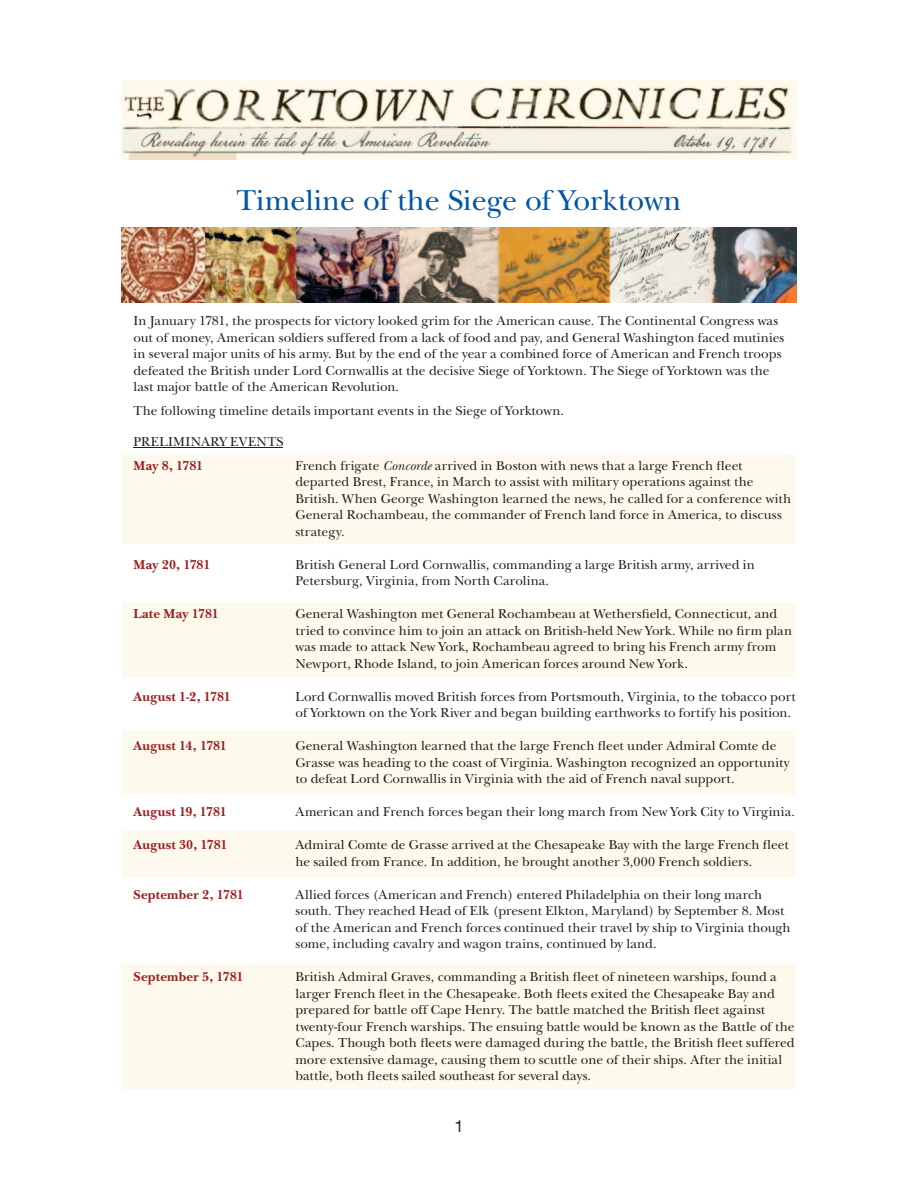
<style>
.page{position:relative;width:918px;height:1188px;background:#fff}
.page>*{position:absolute;margin:0;border:0;box-sizing:border-box;transform-origin:0 0}
.t1{font:30px "New Baskerville";color:#0155a5}
.t2{font:16.5px "Helvetica Neue LT Std";color:#231f20}
.t3{font:13.5px/16.5px "New Baskerville";letter-spacing:.005em;color:#231f20}
.t4{font:13.5px/16.5px "New Baskerville";letter-spacing:.005em;color:#221d1b}
.t5{font:700 13.5px "New Baskerville";letter-spacing:.015em;color:#9d1e21}
.t6{font:700 13.5px "New Baskerville";letter-spacing:.015em;color:#9c1e21}
.s1{font-style:italic}
</style>
<div class="page">
<div style="left:122px;top:455px;width:674px;height:89px;background:#fdfaed"></div>
<img style="left:122px;top:81px;width:674px;height:78px">
<img style="left:122px;top:228px;width:674px;height:75px">
<hr style="left:134px;top:447px;width:149px;height:1px;background:#231f20">
<div style="left:122px;top:603px;width:674px;height:75px;background:#fdfaed"></div>
<div style="left:134px;top:608px;width:83px;height:14px;background:#fdfaed"></div>
<div style="left:219px;top:609px;width:558px;height:13px;background:#fdfaed"></div>
<div style="left:296px;top:625px;width:496px;height:13px;background:#fdfaed"></div>
<div style="left:295px;top:642px;width:481px;height:13px;background:#fdfaed"></div>
<div style="left:296px;top:658px;width:391px;height:13px;background:#fdfaed"></div>
<div style="left:122px;top:730px;width:674px;height:65px;background:#fdfaed"></div>
<div style="left:133px;top:740px;width:93px;height:14px;background:#fdfaed"></div>
<div style="left:227px;top:741px;width:549px;height:13px;background:#fdfaed"></div>
<div style="left:296px;top:757px;width:494px;height:13px;background:#fdfaed"></div>
<div style="left:296px;top:774px;width:438px;height:13px;background:#fdfaed"></div>
<div style="left:122px;top:831px;width:674px;height:46px;background:#fdfaed"></div>
<div style="left:133px;top:839px;width:93px;height:14px;background:#fdfaed"></div>
<div style="left:228px;top:840px;width:561px;height:13px;background:#fdfaed"></div>
<div style="left:296px;top:856px;width:455px;height:13px;background:#fdfaed"></div>
<div style="left:122px;top:964px;width:674px;height:126px;background:#fdfaed"></div>
<div style="left:134px;top:971px;width:108px;height:14px;background:#fdfaed"></div>
<div style="left:244px;top:972px;width:533px;height:13px;background:#fdfaed"></div>
<div style="left:296px;top:988px;width:479px;height:13px;background:#fdfaed"></div>
<div style="left:296px;top:1005px;width:469px;height:13px;background:#fdfaed"></div>
<div style="left:296px;top:1021px;width:499px;height:13px;background:#fdfaed"></div>
<div style="left:296px;top:1038px;width:499px;height:13px;background:#fdfaed"></div>
<div style="left:296px;top:1054px;width:486px;height:13px;background:#fdfaed"></div>
<div style="left:296px;top:1071px;width:294px;height:13px;background:#fdfaed"></div>
<h1 class="t1" style="left:237px;top:183px;width:446px">Timeline of the Siege of Yorktown</h1>
<p class="t3" style="left:134px;top:313px;width:652px">In January 1781, the prospects for victory looked grim for the American cause. The Continental Congress was out of money, American soldiers suffered from a lack of food and pay, and General Washington faced mutinies in several major units of his army. But by the end of the year a combined force of American and French troops defeated the British under Lord Cornwallis at the decisive Siege of Yorktown. The Siege of Yorktown was the last major battle of the American Revolution.</p>
<p class="t3" style="left:134px;top:403px;width:432px">The following timeline details important events in the Siege of Yorktown.</p>
<p class="t3" style="left:134px;top:434px;width:151px">PRELIMINARY EVENTS</p>
<p class="t5" style="left:134px;top:457px;width:71px">May 8, 1781</p>
<p class="t3" style="left:296px;top:457px;width:497px">French frigate <span class="s1">Concorde</span> arrived in Boston with news that a large French fleet departed Brest, France, in March to assist with military operations against the British. When George Washington learned the news, he called for a conference with General Rochambeau, the commander of French land force in America, to discuss strategy.</p>
<p class="t5" style="left:134px;top:556px;width:78px">May 20, 1781</p>
<p class="t3" style="left:296px;top:556px;width:461px">British General Lord Cornwallis, commanding a large British army, arrived in<br>Petersburg, Virginia, from North Carolina.</p>
<p class="t6" style="left:134px;top:606px;width:87px">Late May 1781</p>
<p class="t4" style="left:296px;top:606px;width:498px">General Washington met General Rochambeau at Wethersfield, Connecticut, and tried to convince him to join an attack on British-held New York. While no firm plan was made to attack New York, Rochambeau agreed to bring his French army from Newport, Rhode Island, to join American forces around New York.</p>
<p class="t5" style="left:134px;top:688px;width:99px">August 1-2, 1781</p>
<p class="t3" style="left:296px;top:688px;width:502px">Lord Cornwallis moved British forces from Portsmouth, Virginia, to the tobacco port of Yorktown on the York River and began building earthworks to fortify his position.</p>
<p class="t6" style="left:134px;top:738px;width:95px">August 14, 1781</p>
<p class="t4" style="left:295px;top:738px;width:496px">General Washington learned that the large French fleet under Admiral Comte de<br>Grasse was heading to the coast of Virginia. Washington recognized an opportunity to defeat Lord Cornwallis in Virginia with the aid of French naval support.</p>
<p class="t5" style="left:134px;top:804px;width:95px">August 19, 1781</p>
<p class="t3" style="left:295px;top:804px;width:501px">American and French forces began their long march from New York City to Virginia.</p>
<p class="t6" style="left:134px;top:837px;width:96px">August 30, 1781</p>
<p class="t4" style="left:296px;top:837px;width:495px">Admiral Comte de Grasse arrived at the Chesapeake Bay with the large French fleet he sailed from France. In addition, he brought another 3,000 French soldiers.</p>
<p class="t5" style="left:134px;top:886px;width:112px">September 2, 1781</p>
<p class="t3" style="left:296px;top:886px;width:497px">Allied forces (American and French) entered Philadelphia on their long march south. They reached Head of Elk (present Elkton, Maryland) by September 8. Most of the American and French forces continued their travel by ship to Virginia though some, including cavalry and wagon trains, continued by land.</p>
<p class="t6" style="left:134px;top:969px;width:112px">September 5, 1781</p>
<p class="t4" style="left:295px;top:969px;width:501px">British Admiral Graves, commanding a British fleet of nineteen warships, found a larger French fleet in the Chesapeake. Both fleets exited the Chesapeake Bay and prepared for battle off Cape Henry. The battle matched the British fleet against twenty-four French warships. The ensuing battle would be known as the Battle of the Capes. Though both fleets were damaged during the battle, the British fleet suffered more extensive damage, causing them to scuttle one of their ships. After the initial battle, both fleets sailed southeast for several days.</p>
<p class="t2" style="left:454px;top:1117px;width:11px">1</p>
</div>
